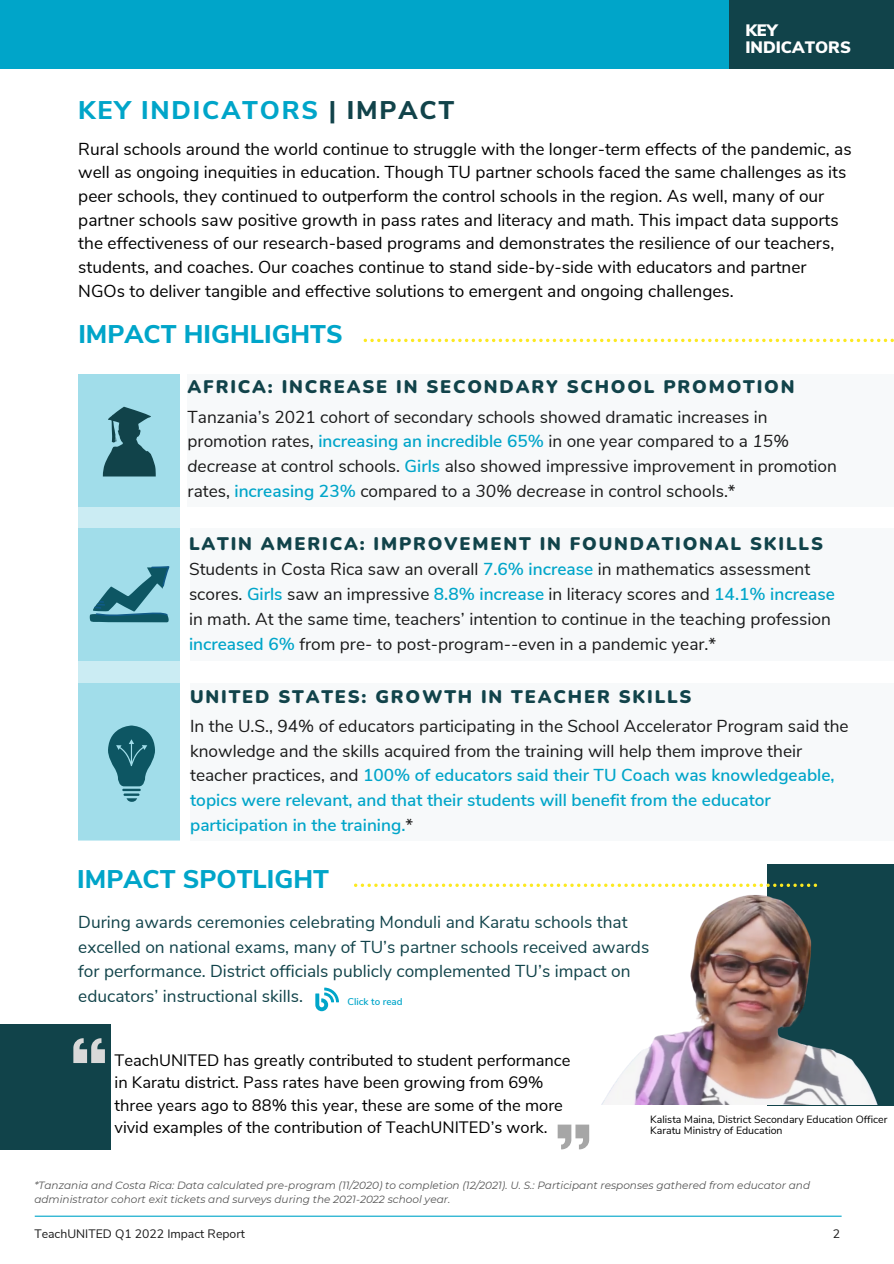
<style>
.page{position:relative;width:894px;height:1264px;background:#fff}
.page>*{position:absolute;margin:0;border:0;box-sizing:border-box;transform-origin:0 0}
.t1{font:800 25.5px "Nunito Sans";color:#00a5c9}
.t2{font:800 25.5px "Nunito Sans";letter-spacing:.07em;color:#00a5c9}
.t3{font:900 18.15px "Nunito";letter-spacing:.1em;color:#11434a}
.t4{font:17.25px/24.8px "Nunito Sans";color:#191919}
.t5{font:17.25px/23.7px "Nunito Sans";color:#000}
.t6{font:17.25px/24.8px "Nunito Sans";color:#11434a}
.t7{font:16.5px/22.5px "Nunito Sans";color:#000}
.t8{font:900 16.5px "Nunito Sans";color:#fff}
.t9{font:12.15px "Nunito Sans";color:#191919}
.t10{font:italic 10.5px/14px "Montserrat";color:#545454}
.t11{font:10.5px "Nunito Sans";color:#000}
.t12{font:600 9.75px "Nunito Sans";color:#00a5c9}
.s1{color:#11434a}
.s2{font-weight:600;color:#00a5c9}
.s3{font-style:italic}
</style>
<div class="page">
<div style="left:766px;top:864px;width:127px;height:241px;background:#11434a"></div>
<img style="left:602px;top:887px;width:276px;height:217px">
<div style="left:728px;top:0;width:165px;height:69px;background:#11434a"></div>
<div style="left:0;top:0;width:728px;height:69px;background:#00a5c9"></div>
<svg style="left:363px;top:339px;width:530px;height:3px"></svg>
<svg style="left:354px;top:883px;width:462px;height:4px"></svg>
<div style="left:78px;top:374px;width:102px;height:465px;background:#cbecf3"></div>
<div style="left:78px;top:374px;width:102px;height:133px;background:#a1ddea"></div>
<svg style="left:103px;top:406px;width:53px;height:70px"></svg>
<svg style="left:78px;top:528px;width:102px;height:132px;background:#8ccad7"></svg>
<svg style="left:78px;top:683px;width:102px;height:157px;background:#8ccad7"></svg>
<div style="left:0;top:1024px;width:111px;height:125px;background:#11434a"></div>
<svg style="left:73px;top:1038px;width:32px;height:25px"></svg>
<svg style="left:557px;top:1124px;width:32px;height:25px"></svg>
<div style="left:187px;top:374px;width:706px;height:133px;background:#f7f9fa"></div>
<div style="left:190px;top:527px;width:703px;height:133px;background:#f7f9fa"></div>
<hr style="left:35px;top:1215px;width:806px;height:1px;background:#00a5c9">
<div style="left:190px;top:682px;width:703px;height:158px;background:#f7f9fa"></div>
<svg style="left:315px;top:987px;width:24px;height:24px"></svg>
<p class="t2" style="left:78px;top:94px;width:377px">KEY INDICATORS <span class="s1">| IMPACT</span></p>
<p class="t8" style="left:745px;top:19px;width:34px">KEY</p>
<p class="t8" style="left:745px;top:36px;width:107px">INDICATORS</p>
<p class="t5" style="left:78px;top:137px;width:774px">Rural schools around the world continue to struggle with the longer-term effects of the pandemic, as well as ongoing inequities in education. Though TU partner schools faced the same challenges as its peer schools, they continued to outperform the control schools in the region. As well, many of our partner schools saw positive growth in pass rates and literacy and math. This impact data supports the effectiveness of our research-based programs and demonstrates the resilience of our teachers, students, and coaches. Our coaches continue to stand side-by-side with educators and partner NGOs to deliver tangible and effective solutions to emergent and ongoing challenges.</p>
<p class="t1" style="left:78px;top:317px;width:266px">IMPACT HIGHLIGHTS</p>
<p class="t3" style="left:187px;top:375px;width:608px">AFRICA: INCREASE IN SECONDARY SCHOOL PROMOTION</p>
<p class="t4" style="left:187px;top:404px;width:650px">Tanzania’s 2021 cohort of secondary schools showed dramatic increases in promotion rates, <span class="s2">increasing an incredible 65%</span> in one year compared to a <span class="s3">15% decrease</span> at control schools. <span class="s2">Girls</span> also showed impressive improvement in promotion rates, <span class="s2">increasing 23%</span> compared to a <span class="s3">30% decrease</span> in control schools.*</p>
<p class="t3" style="left:189px;top:531px;width:635px">LATIN AMERICA: IMPROVEMENT IN FOUNDATIONAL SKILLS</p>
<p class="t4" style="left:189px;top:557px;width:647px">Students in Costa Rica saw an overall <span class="s2">7.6% increase</span> in mathematics assessment scores. <span class="s2">Girls</span> saw an impressive <span class="s2">8.8% increase</span> in literacy scores and <span class="s2">14.1% increase </span>in math. At the same time, teachers’ intention to continue in the teaching profession <span class="s2">increased 6%</span> from pre- to post-program--even in a pandemic year.*</p>
<p class="t3" style="left:190px;top:684px;width:502px">UNITED STATES: GROWTH IN TEACHER SKILLS</p>
<p class="t4" style="left:190px;top:713px;width:659px">In the U.S., 94% of educators participating in the School Accelerator Program said the knowledge and the skills acquired from the training will help them improve their teacher practices, and <span class="s2">100% of educators said their TU Coach was knowledgeable, topics were relevant, and that their students will benefit from the educator participation in the training.</span>*</p>
<p class="t1" style="left:77px;top:862px;width:253px">IMPACT SPOTLIGHT</p>
<p class="t6" style="left:78px;top:909px;width:572px">During awards ceremonies celebrating Monduli and Karatu schools that excelled on national exams, many of TU’s partner schools received awards for performance. District officials publicly complemented TU’s impact on educators’ instructional skills.</p>
<p class="t12" style="left:347px;top:995px;width:57px">Click to read</p>
<p class="t7" style="left:114px;top:1048px;width:457px">TeachUNITED has greatly contributed to student performance in Karatu district. Pass rates have been growing from 69% three years ago to 88% this year, these are some of the more vivid examples of the contribution of TeachUNITED’s work.</p>
<p class="t11" style="left:650px;top:1111px;width:238px">Kalista Maina, District Secondary Education Officer</p>
<p class="t11" style="left:650px;top:1123px;width:134px">Karatu Ministry of Education</p>
<p class="t10" style="left:34px;top:1178px;width:777px">*Tanzania and Costa Rica: Data calculated pre-program (11/2020) to completion (12/2021). U. S.: Participant responses gathered from educator and administrator cohort exit tickets and surveys during the 2021-2022 school year.</p>
<p class="t9" style="left:34px;top:1225px;width:212px">TeachUNITED Q1 2022 Impact Report</p>
<p class="t9" style="left:832px;top:1225px;width:9px">2</p>
</div>
